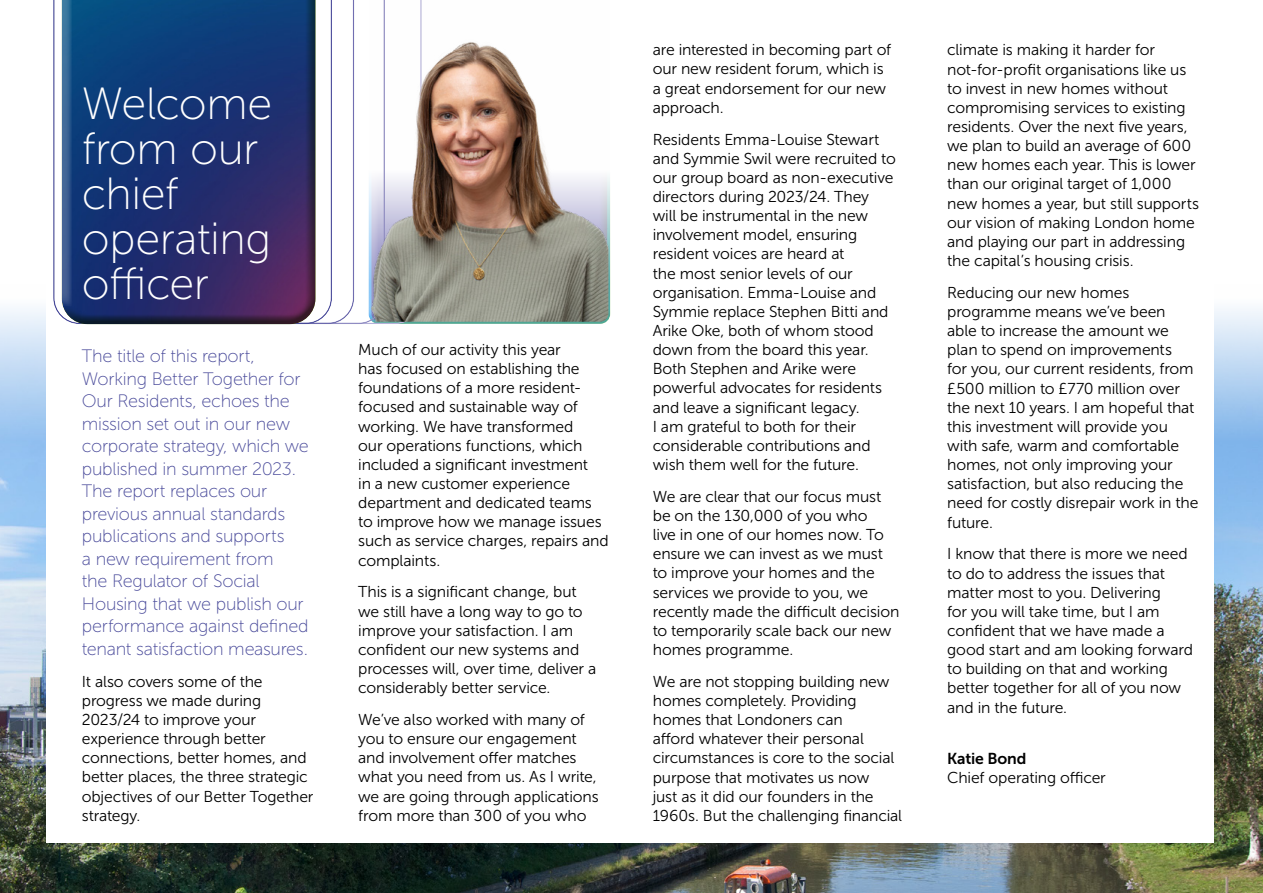
<style>
.page{position:relative;width:1263px;height:893px;background:#fff}
.page>*{position:absolute;margin:0;border:0;box-sizing:border-box;transform-origin:0 0}
.t1{font:45px/45px "Museo Sans 100";letter-spacing:-.01em;color:#fff}
.t2{font:18px/22.5px "Museo Sans 100";letter-spacing:-.015em;color:#494a9a}
.t3{font:15.75px/19.2px "Museo Sans 300";letter-spacing:-.01em;color:#000}
.t4{font:15.75px "Museo Sans 700";letter-spacing:-.01em;color:#000}
</style>
<div class="page">
<img style="left:0;top:308px;width:1263px;height:585px">
<div style="left:47px;top:261px;width:1167px;height:582px;background:#fff"></div>
<div style="left:362px;top:0;width:259px;height:325px;background:#b0df7a;opacity:.75"></div>
<div style="left:359px;top:324px;width:250px;height:9px;background:#fff"></div>
<div style="left:79px;top:0;width:286px;height:326px;background:#b0df7a;opacity:.75"></div>
<div style="left:42px;top:0;width:295px;height:323px;background:#fff"></div>
<div style="left:49px;top:0;width:294px;height:326px;background:#b0df7a;opacity:.75"></div>
<div style="left:51px;top:0;width:269px;height:317px;background:#fff;opacity:.75"></div>
<div style="left:57px;top:0;width:269px;height:326px;background:#487a2e;opacity:.75"></div>
<img style="left:358px;top:31px;width:250px;height:291px">
<h1 class="t1" style="left:82px;top:81px;width:192px">Welcome from our chief operating officer</h1>
<p class="t2" style="left:82px;top:345px;width:228px">The title of this report,<br>Working Better Together for<br>Our Residents, echoes the mission set out in our new corporate strategy, which we published in summer 2023.<br>The report replaces our previous annual standards publications and supports<br>a new requirement from<br>the Regulator of Social<br>Housing that we publish our performance against defined tenant satisfaction measures.</p>
<p class="t3" style="left:82px;top:672px;width:233px">It also covers some of the progress we made during<br>2023/24 to improve your experience through better connections, better homes, and better places, the three strategic objectives of our Better Together strategy.</p>
<p class="t3" style="left:358px;top:340px;width:252px">Much of our activity this year<br>has focused on establishing the foundations of a more resident&shy;focused and sustainable way of working. We have transformed<br>our operations functions, which included a significant investment<br>in a new customer experience department and dedicated teams to improve how we manage issues such as service charges, repairs and complaints.</p>
<p class="t3" style="left:358px;top:583px;width:240px">This is a significant change, but we still have a long way to go to improve your satisfaction. I am confident our new systems and processes will, over time, deliver a considerably better service.</p>
<p class="t3" style="left:358px;top:710px;width:242px">We’ve also worked with many of you to ensure our engagement and involvement offer matches what you need from us. As I write, we are going through applications from more than 300 of you who</p>
<p class="t3" style="left:653px;top:40px;width:240px">are interested in becoming part of our new resident forum, which is a great endorsement for our new approach.</p>
<p class="t3" style="left:653px;top:130px;width:245px">Residents Emma-Louise Stewart and Symmie Swil were recruited to our group board as non-executive directors during 2023/24. They will be instrumental in the new involvement model, ensuring resident voices are heard at<br>the most senior levels of our organisation. Emma-Louise and<br>Symmie replace Stephen Bitti and<br>Arike Oke, both of whom stood down from the board this year.<br>Both Stephen and Arike were powerful advocates for residents and leave a significant legacy.<br>I am grateful to both for their considerable contributions and wish them well for the future.</p>
<p class="t3" style="left:653px;top:487px;width:248px">We are clear that our focus must be on the 130,000 of you who<br>live in one of our homes now. To ensure we can invest as we must to improve your homes and the services we provide to you, we recently made the difficult decision to temporarily scale back our new homes programme.</p>
<p class="t3" style="left:653px;top:672px;width:251px">We are not stopping building new homes completely. Providing homes that Londoners can<br>afford whatever their personal circumstances is core to the social purpose that motivates us now<br>just as it did our founders in the<br>1960s. But the challenging financial</p>
<p class="t3" style="left:947px;top:41px;width:253px">climate is making it harder for not-for-profit organisations like us to invest in new homes without compromising services to existing residents. Over the next five years, we plan to build an average of 600 new homes each year. This is lower than our original target of 1,000 new homes a year, but still supports our vision of making London home and playing our part in addressing the capital’s housing crisis.</p>
<p class="t3" style="left:947px;top:283px;width:253px">Reducing our new homes programme means we’ve been able to increase the amount we plan to spend on improvements<br>for you, our current residents, from £500 million to £770 million over the next 10 years. I am hopeful that this investment will provide you with safe, warm and comfortable homes, not only improving your satisfaction, but also reducing the need for costly disrepair work in the future.</p>
<p class="t3" style="left:947px;top:544px;width:247px">I know that there is more we need to do to address the issues that matter most to you. Delivering<br>for you will take time, but I am confident that we have made a good start and am looking forward to building on that and working better together for all of you now and in the future.</p>
<p class="t4" style="left:947px;top:749px;width:81px">Katie Bond</p>
<p class="t3" style="left:947px;top:768px;width:160px">Chief operating officer</p>
</div>
